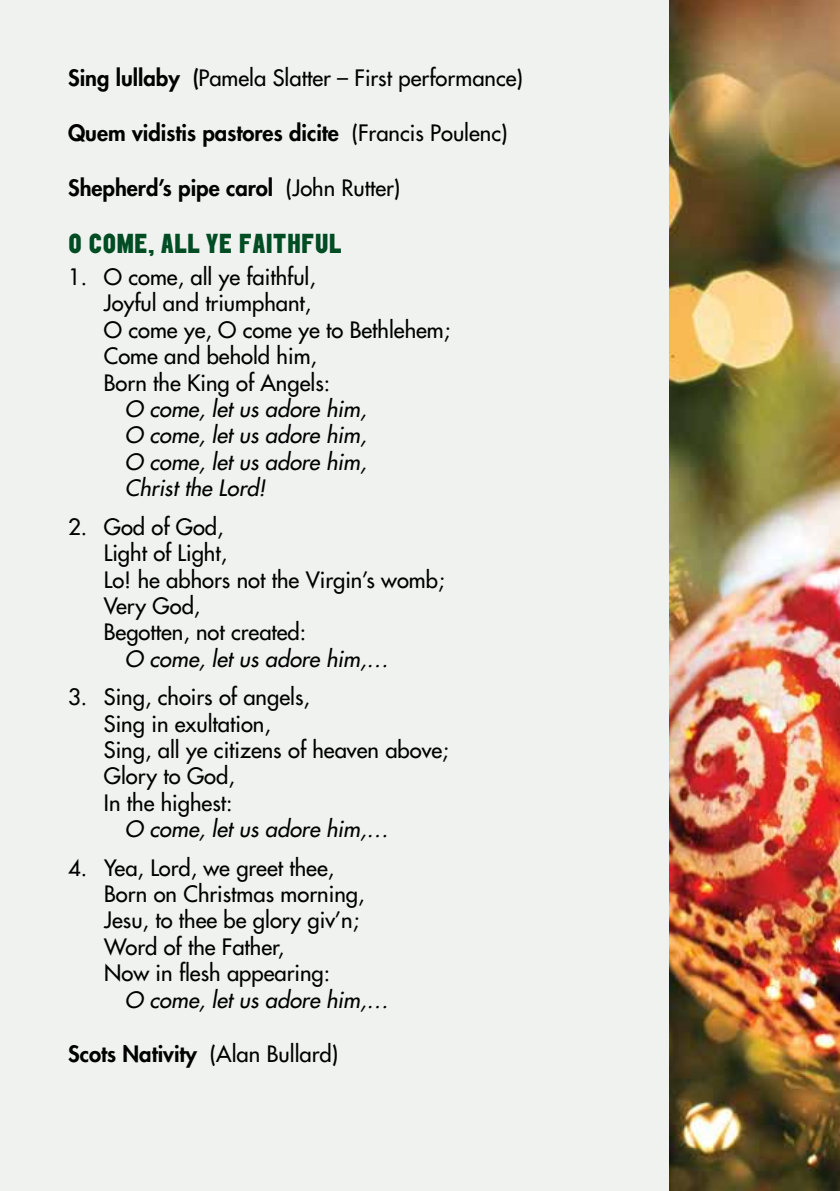
<style>
.page{position:relative;width:840px;height:1191px;background:#fff}
.page>*{position:absolute;margin:0;border:0;box-sizing:border-box;transform-origin:0 0}
.t1{font:900 24px "Elephant";letter-spacing:.01em;color:#004c23}
.t2{font:500 22px/26.4px "Futura Std";color:#000}
.t3{font:italic 500 22px/26.4px "Futura Std";color:#000;text-align:justify}
.t4{font:800 22px "Futura Std";color:#000}
.s1{font-weight:800}
.s2{font-weight:500}
</style>
<div class="page">
<div style="left:0;top:0;width:839px;height:1191px;background:#eff2ef"></div>
<img style="left:669px;top:0;width:170px;height:1191px">
<p class="t2" style="left:68px;top:65px;width:456px"><span class="s1">Sing lullaby (</span>Pamela Slatter – First performance)</p>
<p class="t4" style="left:68px;top:119px;width:441px">Quem vidistis pastores dicite <span class="s2">(Francis Poulenc)</span></p>
<p class="t4" style="left:68px;top:174px;width:333px">Shepherd’s pipe carol <span class="s2">(John Rutter)</span></p>
<p class="t1" style="left:68px;top:228px;width:275px">O COME, ALL YE FAITHFUL</p>
<p class="t2" style="left:104px;top:264px;width:347px;text-indent:-36px">1. O come, all ye faithful,<br>Joyful and triumphant,<br>O come ye, O come ye to Bethlehem;<br>Come and behold him,<br>Born the King of Angels:</p>
<p class="t3" style="left:125px;top:396px;width:243px">O come, let us adore him, O come, let us adore him, O come, let us adore him, Christ the Lord!</p>
<p class="t2" style="left:104px;top:513px;width:342px;text-indent:-36px">2. God of God,<br>Light of Light,<br>Lo! he abhors not the Virgin’s womb;<br>Very God,<br>Begotten, not created:</p>
<p class="t3" style="left:125px;top:646px;width:265px">O come, let us adore him,…</p>
<p class="t2" style="left:104px;top:684px;width:346px;text-indent:-36px">3. Sing, choirs of angels,<br>Sing in exultation,<br>Sing, all ye citizens of heaven above;<br>Glory to God,<br>In the highest:</p>
<p class="t3" style="left:125px;top:816px;width:265px">O come, let us adore him,…</p>
<p class="t2" style="left:104px;top:854px;width:261px;text-indent:-36px">4. Yea, Lord, we greet thee,<br>Born on Christmas morning,<br>Jesu, to thee be glory giv’n;<br>Word of the Father,<br>Now in flesh appearing:</p>
<p class="t3" style="left:125px;top:986px;width:265px">O come, let us adore him,…</p>
<p class="t4" style="left:68px;top:1040px;width:271px">Scots Nativity <span class="s2">(Alan Bullard)</span></p>
</div>
